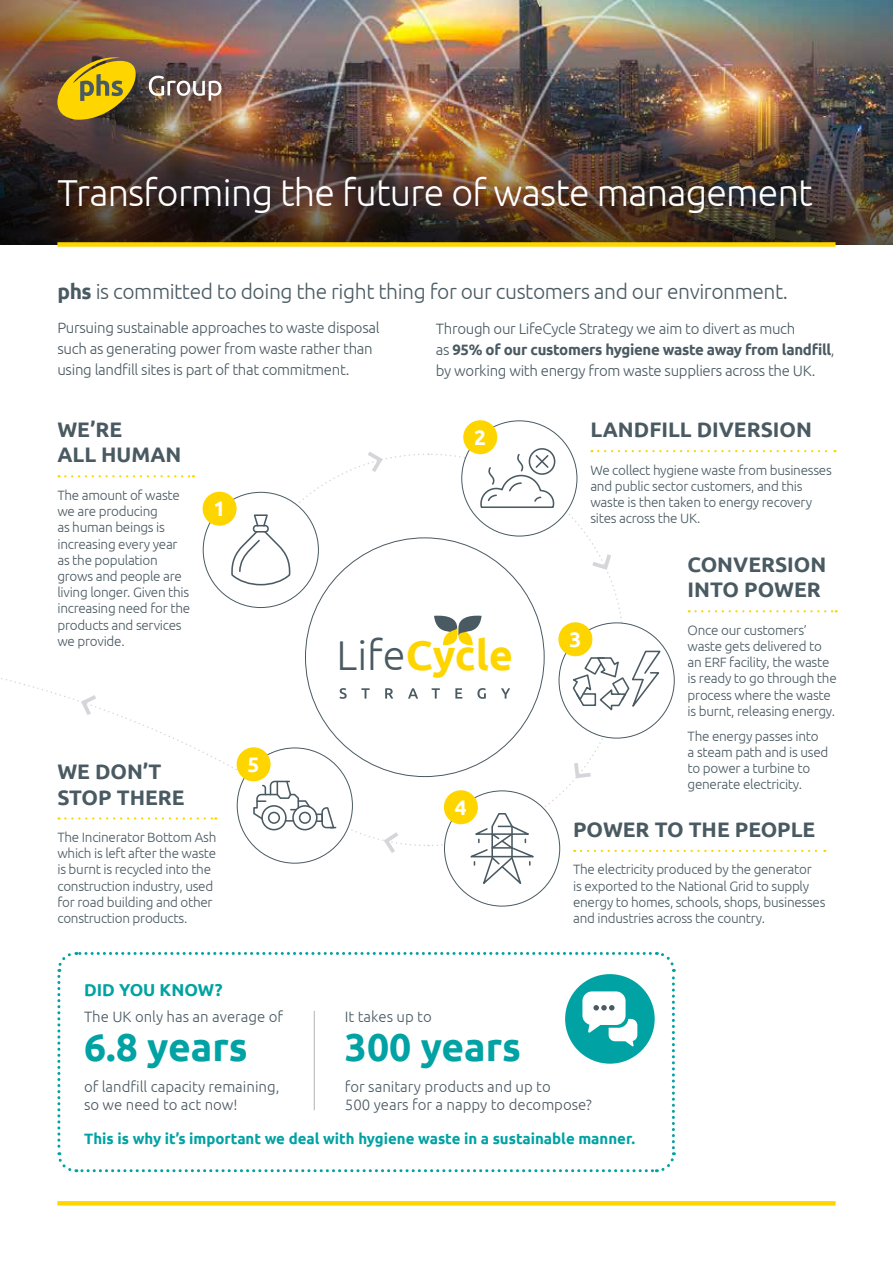
<style>
.page{position:relative;width:893px;height:1263px;background:#fff}
.page>*{position:absolute;margin:0;border:0;box-sizing:border-box;transform-origin:0 0}
.t1{font:700 41.55px "Ubuntu";color:#ffd500}
.t2{font:700 39px "Ubuntu";color:#00a2a3}
.t3{font:300 37.5px "Ubuntu";letter-spacing:-.02em;color:#fff}
.t4{font:700 21px/25.2px "Ubuntu";color:#4a5a62}
.t5{font:300 21px "Ubuntu";letter-spacing:-.02em;color:#4a5a62}
.t6{font:700 21px "Ubuntu";color:#fff}
.t7{font:700 17.25px "Ubuntu";color:#00a2a3}
.t8{font:300 15px/21px "Ubuntu";letter-spacing:-.02em;color:#4a5a62}
.t9{font:300 15px/18px "Ubuntu";color:#4a5a62}
.t10{font:700 15px "Ubuntu";color:#00a2a3}
.t11{font:300 13.5px/16.2px "Ubuntu";letter-spacing:-.02em;color:#4a5a62}
.s1{font-weight:700}
.s2{font-weight:300;color:#4a5a62}
</style>
<div class="page">
<img style="left:272px;top:0;width:621px;height:108px">
<img style="left:272px;top:108px;width:621px;height:136px">
<img style="left:0;top:0;width:272px;height:244px">
<div style="left:57px;top:242px;width:779px;height:5px;background:#ffd500"></div>
<svg style="left:57px;top:57px;width:79px;height:63px;background:#b2961c"></svg>
<svg style="left:149px;top:76px;width:72px;height:25px"></svg>
<svg style="left:57px;top:1201px;width:779px;height:4px;background:#ffd505"></svg>
<svg style="left:57px;top:951px;width:619px;height:222px"></svg>
<hr style="left:314px;top:1011px;width:1px;height:99px;background:#b0b2b7">
<div style="left:529px;top:448px;width:26px;height:27px;border:2px solid #4a5a62;border-radius:50%"></div>
<div style="left:463px;top:420px;width:34px;height:34px;background:#ffd500;border-radius:50%"></div>
<svg style="left:1px;top:450px;width:836px;height:434px"></svg>
<h3 class="t3" style="left:57px;top:170px;width:757px">Transforming the future of waste management</h3>
<h3 class="t5" style="left:57px;top:279px;width:732px"><span class="s1">phs</span> is committed to doing the right thing for our customers and our environment.</h3>
<p class="t8" style="left:57px;top:317px;width:324px">Pursuing sustainable approaches to waste disposal such as generating power from waste rather than using landfill sites is part of that commitment.</p>
<p class="t8" style="left:436px;top:317px;width:400px">Through our LifeCycle Strategy we aim to divert as much<br>as <span class="s1">95% of our customers hygiene waste away from landfill</span>, by working with energy from waste suppliers across the UK.</p>
<h3 class="t4" style="left:57px;top:417px;width:125px">WE’RE<br>ALL HUMAN</h3>
<p class="t11" style="left:57px;top:487px;width:134px">The amount of waste we are producing<br>as human beings is increasing every year as the population grows and people are living longer. Given this increasing need for the products and services we provide.</p>
<h3 class="t6" style="left:214px;top:496px;width:13px">1</h3>
<h3 class="t4" style="left:57px;top:759px;width:129px">WE DON’T<br>STOP THERE</h3>
<p class="t11" style="left:57px;top:829px;width:161px">The Incinerator Bottom Ash which is left after the waste is burnt is recycled into the construction industry, used for road building and other construction products.</p>
<h3 class="t6" style="left:248px;top:752px;width:13px">5</h3>
<h3 class="t6" style="left:474px;top:424px;width:13px">2</h3>
<h1 class="t1" style="left:337px;top:630px;width:178px"><span class="s2">Life</span>Cycle</h1>
<h3 class="t6" style="left:455px;top:794px;width:13px">4</h3>
<h3 class="t4" style="left:590px;top:417px;width:223px">LANDFILL DIVERSION</h3>
<p class="t11" style="left:590px;top:461px;width:243px">We collect hygiene waste from businesses and public sector customers, and this waste is then taken to energy recovery sites across the UK.</p>
<h3 class="t4" style="left:688px;top:552px;width:140px">CONVERSION<br>INTO POWER</h3>
<p class="t11" style="left:688px;top:622px;width:151px">Once our customers’ waste gets delivered to an ERF facility, the waste is ready to go through the process where the waste is burnt, releasing energy.</p>
<p class="t11" style="left:688px;top:727px;width:142px">The energy passes into a steam path and is used to power a turbine to generate electricity.</p>
<h3 class="t4" style="left:573px;top:817px;width:244px">POWER TO THE PEOPLE</h3>
<p class="t11" style="left:573px;top:861px;width:254px">The electricity produced by the generator<br>is exported to the National Grid to supply energy to homes, schools, shops, businesses and industries across the country.</p>
<h3 class="t6" style="left:569px;top:626px;width:13px">3</h3>
<p class="t7" style="left:84px;top:979px;width:140px">DID YOU KNOW?</p>
<p class="t9" style="left:84px;top:1008px;width:201px">The UK only has an average of</p>
<h2 class="t2" style="left:84px;top:1024px;width:165px">6.8 years</h2>
<p class="t9" style="left:84px;top:1077px;width:197px">of landfill capacity remaining, so we need to act now!</p>
<p class="t9" style="left:345px;top:1008px;width:88px">It takes up to</p>
<h2 class="t2" style="left:345px;top:1024px;width:178px">300 years</h2>
<p class="t9" style="left:345px;top:1077px;width:248px">for sanitary products and up to<br>500 years for a nappy to decompose?</p>
<p class="t10" style="left:84px;top:1129px;width:552px">This is why it’s important we deal with hygiene waste in a sustainable manner.</p>
</div>
